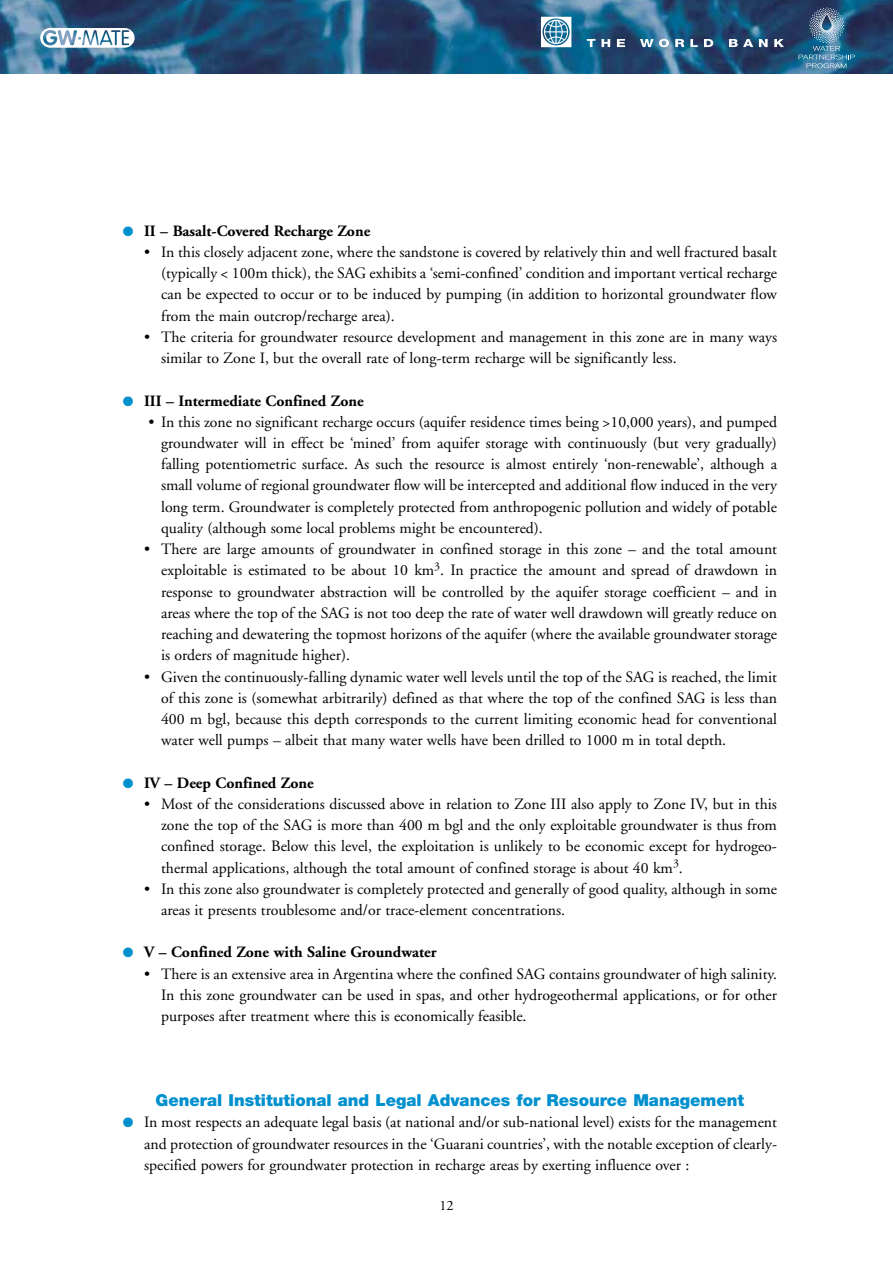
<style>
.page{position:relative;width:893px;height:1263px;background:#fff}
.page>*{position:absolute;margin:0;border:0;box-sizing:border-box;transform-origin:0 0}
.t1{font:900 16.5px "Helvetica Neue";color:#0090ce}
.t2{font:15.75px/21.3px "Adobe Garamond";color:#000;text-align:justify}
.t3{font:700 15.75px "Adobe Garamond";color:#000}
.t4{font:14.25px "Adobe Garamond";color:#000}
.s1{color:#0090ce}
</style>
<div class="page">
<img style="left:0;top:0;width:893px;height:73px">
<svg style="left:541px;top:17px;width:30px;height:30px"></svg>
<svg style="left:587px;top:39px;width:8px;height:8px"></svg>
<svg style="left:601px;top:39px;width:9px;height:8px"></svg>
<svg style="left:617px;top:13px;width:174px;height:34px;background:#356285"></svg>
<svg style="left:40px;top:28px;width:95px;height:20px"></svg>
<img style="left:799px;top:7px;width:63px;height:61px">
<p class="t3" style="left:123px;top:222px;width:249px"><span class="s1">●</span> II – Basalt-Covered Recharge Zone</p>
<p class="t2" style="left:161px;top:242px;width:617px;text-indent:-17px">• In this closely adjacent zone, where the sandstone is covered by relatively thin and well fractured basalt (typically &lt; 100m thick), the SAG exhibits a ‘semi-confined’ condition and important vertical recharge can be expected to occur or to be induced by pumping (in addition to horizontal groundwater flow from the main outcrop/recharge area).</p>
<p class="t2" style="left:161px;top:327px;width:617px;text-indent:-17px">• The criteria for groundwater resource development and management in this zone are in many ways similar to Zone I, but the overall rate of long-term recharge will be significantly less.</p>
<p class="t3" style="left:123px;top:392px;width:242px"><span class="s1">●</span> III – Intermediate Confined Zone</p>
<p class="t2" style="left:161px;top:411px;width:617px;text-indent:-13px">• In this zone no significant recharge occurs (aquifer residence times being &gt;10,000 years), and pumped groundwater will in effect be ‘mined’ from aquifer storage with continuously (but very gradually) falling potentiometric surface. As such the resource is almost entirely ‘non-renewable’, although a small volume of regional groundwater flow will be intercepted and additional flow induced in the very long term. Groundwater is completely protected from anthropogenic pollution and widely of potable quality (although some local problems might be encountered).</p>
<p class="t2" style="left:161px;top:539px;width:617px;text-indent:-17px">• There are large amounts of groundwater in confined storage in this zone – and the total amount exploitable is estimated to be about 10 km<sup>3</sup>. In practice the amount and spread of drawdown in response to groundwater abstraction will be controlled by the aquifer storage coefficient – and in areas where the top of the SAG is not too deep the rate of water well drawdown will greatly reduce on reaching and dewatering the topmost horizons of the aquifer (where the available groundwater storage is orders of magnitude higher).</p>
<p class="t2" style="left:161px;top:666px;width:617px;text-indent:-17px">• Given the continuously-falling dynamic water well levels until the top of the SAG is reached, the limit of this zone is (somewhat arbitrarily) defined as that where the top of the confined SAG is less than 400 m bgl, because this depth corresponds to the current limiting economic head for conventional water well pumps – albeit that many water wells have been drilled to 1000 m in total depth.</p>
<p class="t3" style="left:123px;top:774px;width:192px"><span class="s1">●</span> IV – Deep Confined Zone</p>
<p class="t2" style="left:161px;top:794px;width:617px;text-indent:-17px">• Most of the considerations discussed above in relation to Zone III also apply to Zone IV, but in this zone the top of the SAG is more than 400 m bgl and the only exploitable groundwater is thus from confined storage. Below this level, the exploitation is unlikely to be economic except for hydrogeo&shy;thermal applications, although the total amount of confined storage is about 40 km<sup>3</sup>.</p>
<p class="t2" style="left:161px;top:878px;width:617px;text-indent:-17px">• In this zone also groundwater is completely protected and generally of good quality, although in some areas it presents troublesome and/or trace-element concentrations.</p>
<p class="t3" style="left:123px;top:944px;width:315px"><span class="s1">●</span> V – Confined Zone with Saline Groundwater</p>
<p class="t2" style="left:161px;top:963px;width:617px;text-indent:-17px">• There is an extensive area in Argentina where the confined SAG contains groundwater of high salinity.<br>In this zone groundwater can be used in spas, and other hydrogeothermal applications, or for other purposes after treatment where this is economically feasible.</p>
<p class="t1" style="left:156px;top:1090px;width:590px">General Institutional and Legal Advances for Resource Management</p>
<p class="t2" style="left:144px;top:1112px;width:634px;text-indent:-21px"><span class="s1">●</span> In most respects an adequate legal basis (at national and/or sub-national level) exists for the management and protection of groundwater resources in the ‘Guarani countries’, with the notable exception of clearly&shy;specified powers for groundwater protection in recharge areas by exerting influence over :</p>
<p class="t4" style="left:439px;top:1197px;width:16px">12</p>
</div>
